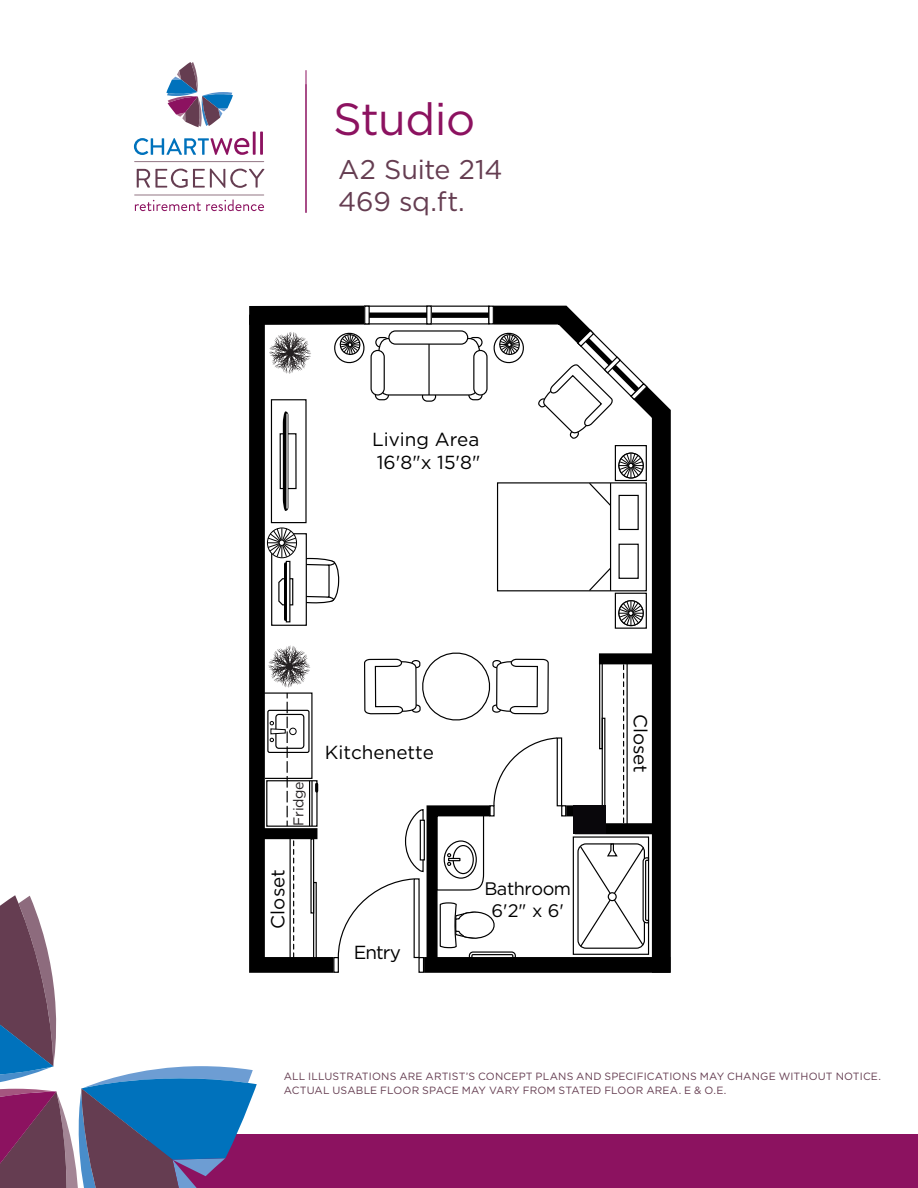
<style>
.page{position:relative;width:918px;height:1188px;background:#fff}
.page>*{position:absolute;margin:0;border:0;box-sizing:border-box;transform-origin:0 0}
.t1{font:45px "Gotham HTF";letter-spacing:-.015em;color:#8c1260}
.t2{font:27px/32.4px "Gotham HTF";letter-spacing:-.005em;color:#653d51}
.t3{font:18.9px/22.6px "Gotham HTF";color:#000}
.t4{font:18.9px "Gotham HTF";letter-spacing:-.05em;color:#010101}
.t5{font:18.15px "Gotham HTF";letter-spacing:-.025em;color:#010101}
.t6{font:18.15px "Gotham HTF";color:#000}
.t7{font:14.1px "Gotham HTF";letter-spacing:-.025em;color:#231f20}
.t8{font:10.5px/13.5px "Gotham HTF";letter-spacing:.015em;color:#653d51}
</style>
<div class="page">
<hr style="left:306px;top:70px;width:1px;height:143px;background:#8c1260">
<div style="left:147px;top:1134px;width:771px;height:54px;background:#8c1260"></div>
<svg style="left:0;top:895px;width:257px;height:293px"></svg>
<svg style="left:134px;top:138px;width:115px;height:17px"></svg>
<hr style="left:253px;top:132px;width:3px;height:23px;background:#8c1260">
<hr style="left:260px;top:132px;width:3px;height:23px;background:#8c1260">
<svg style="left:166px;top:62px;width:67px;height:65px"></svg>
<svg style="left:137px;top:169px;width:127px;height:19px"></svg>
<svg style="left:134px;top:161px;width:130px;height:1px"></svg>
<svg style="left:134px;top:195px;width:130px;height:16px"></svg>
<svg style="left:241px;top:305px;width:22px;height:676px"></svg>
<div style="left:249px;top:306px;width:115px;height:19px;background:#000"></div>
<div style="left:256px;top:828px;width:61px;height:11px;background:#000"></div>
<svg style="left:263px;top:305px;width:408px;height:668px"></svg>
<div style="left:289px;top:728px;width:8px;height:7px;border:1px solid #000;border-radius:50%"></div>
<h1 class="t1" style="left:333px;top:94px;width:144px">Studio</h1>
<h2 class="t2" style="left:338px;top:153px;width:166px">A2 Suite 214<br>469 sq.ft.</h2>
<h3 class="t3" style="left:372px;top:428px;width:110px">Living Area<br>16'8"x 15'8"</h3>
<h3 class="t7" style="left:291px;top:826px;width:46px;rotate:-90deg">Fridge</h3>
<h3 class="t3" style="left:325px;top:741px;width:111px">Kitchenette</h3>
<h3 class="t3" style="left:266px;top:929px;width:61px;rotate:-90deg">Closet</h3>
<h3 class="t5" style="left:484px;top:878px;width:88px">Bathroom</h3>
<h3 class="t6" style="left:492px;top:900px;width:74px">6'2" x 6'</h3>
<h3 class="t4" style="left:354px;top:942px;width:48px">Entry</h3>
<h3 class="t3" style="left:652px;top:714px;width:61px;rotate:90deg">Closet</h3>
<p class="t8" style="left:284px;top:1069px;width:599px">ALL ILLUSTRATIONS ARE ARTIST’S CONCEPT PLANS AND SPECIFICATIONS MAY CHANGE WITHOUT NOTICE.<br>ACTUAL USABLE FLOOR SPACE MAY VARY FROM STATED FLOOR AREA. E &amp; O.E.</p>
</div>
